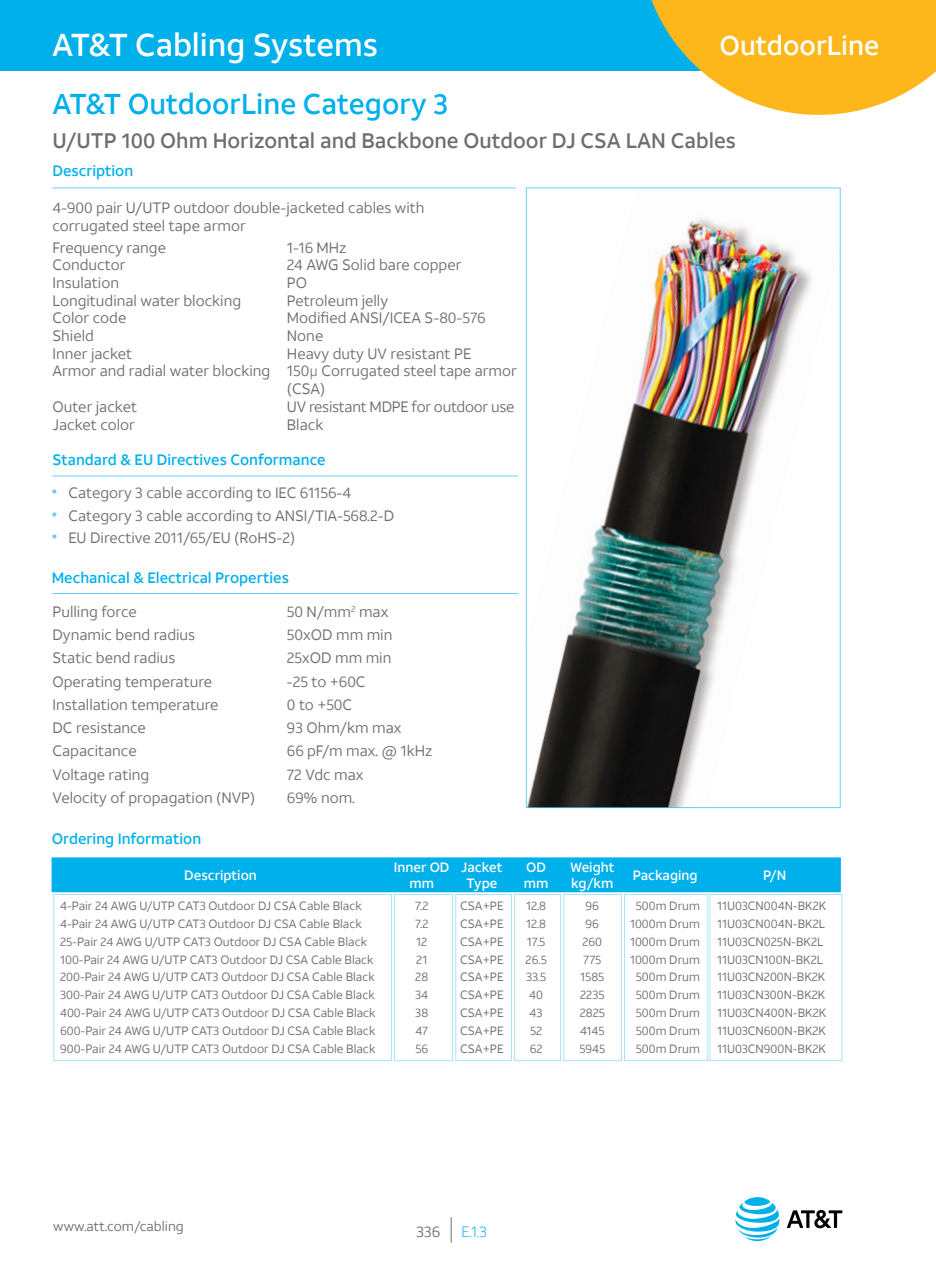
<style>
.page{position:relative;width:936px;height:1263px;background:#fff}
.page>*{position:absolute;margin:0;border:0;box-sizing:border-box;transform-origin:0 0}
.t1{font:500 31.5px "ATT Aleck Sans";color:#fff}
.t2{font:500 28.5px "ATT Aleck Sans";color:#00b0eb}
.t3{font:500 27px "ATT Aleck Sans";color:#fff}
.t4{font:500 21px "ATT Aleck Sans";color:#6d6e71}
.t5{font:15px/18px "ATT Aleck Sans";color:#6d6e71}
.t6{font:500 15px "ATT Aleck Sans";color:#00b0eb}
.t7{font:15px "ATT Aleck Sans";letter-spacing:-.02em;color:#6d6e71}
.t8{font:300 15px "ATT Aleck Sans";color:#00b0eb}
.t9{font:500 13.5px/16.2px "ATT Aleck Sans";color:#fff;text-align:center}
.t10{font:13.5px "ATT Aleck Sans";color:#6d6e71}
.t11{font:12px "ATT Aleck Sans";color:#6d6e71}
.s1{font-family:"Clearview ATT";font-weight:300}
.s2{font-size:21.9px;color:#6fc9f2}
</style>
<div class="page">
<hr style="left:935px;top:0;width:1px;height:71px;background:#00b0eb">
<div style="left:0;top:0;width:733px;height:71px;background:#00b0eb"></div>
<svg style="left:651px;top:0;width:284px;height:115px"></svg>
<svg style="left:451px;top:1217px;width:1px;height:26px"></svg>
<svg style="left:787px;top:1210px;width:55px;height:18px"></svg>
<svg style="left:735px;top:1197px;width:44px;height:44px"></svg>
<hr style="left:52px;top:593px;width:466px;height:1px;background:#00b0eb">
<hr style="left:52px;top:476px;width:466px;height:1px;background:#00b0eb">
<img style="left:528px;top:218px;width:284px;height:588px">
<hr style="left:52px;top:188px;width:464px;height:1px;background:#00b0eb">
<div style="left:52px;top:857px;width:788px;height:35px;background:#00b0eb"></div>
<h1 class="t1" style="left:52px;top:25px;width:327px">AT&amp;T Cabling Systems</h1>
<h3 class="t3" style="left:719px;top:29px;width:161px">OutdoorLine</h3>
<h2 class="t2" style="left:52px;top:86px;width:397px">AT&amp;T OutdoorLine Category 3</h2>
<h3 class="t4" style="left:52px;top:127px;width:685px">U/UTP 100 Ohm Horizontal and Backbone Outdoor DJ CSA LAN Cables</h3>
<p class="t6" style="left:52px;top:161px;width:82px">Description</p>
<p class="t5" style="left:52px;top:199px;width:373px">4-900 pair U/UTP outdoor double-jacketed cables with corrugated steel tape armor</p>
<p class="t5" style="left:52px;top:238px;width:115px">Frequency range</p>
<p class="t5" style="left:287px;top:238px;width:61px">1-16 MHz</p>
<p class="t5" style="left:52px;top:256px;width:74px">Conductor</p>
<p class="t5" style="left:287px;top:256px;width:176px">24 AWG Solid bare copper</p>
<p class="t5" style="left:52px;top:274px;width:68px">Insulation</p>
<p class="t5" style="left:287px;top:274px;width:22px">PO</p>
<p class="t5" style="left:52px;top:291px;width:190px">Longitudinal water blocking</p>
<p class="t5" style="left:287px;top:291px;width:103px">Petroleum jelly</p>
<p class="t5" style="left:52px;top:309px;width:75px">Color code</p>
<p class="t5" style="left:287px;top:309px;width:200px">Modified ANSI/ICEA S-80-576</p>
<p class="t5" style="left:52px;top:327px;width:43px">Shield</p>
<p class="t5" style="left:287px;top:327px;width:38px">None</p>
<p class="t5" style="left:52px;top:344px;width:81px">Inner jacket</p>
<p class="t5" style="left:287px;top:344px;width:186px">Heavy duty UV resistant PE</p>
<p class="t5" style="left:52px;top:362px;width:466px">Armor and radial water blocking 150<span class="s1">µ</span> Corrugated steel tape armor</p>
<p class="t5" style="left:287px;top:380px;width:40px">(CSA)</p>
<p class="t5" style="left:52px;top:398px;width:86px">Outer jacket</p>
<p class="t7" style="left:287px;top:398px;width:229px">UV resistant MDPE for outdoor use</p>
<p class="t5" style="left:52px;top:415px;width:84px">Jacket color</p>
<p class="t5" style="left:287px;top:415px;width:38px">Black</p>
<p class="t6" style="left:52px;top:451px;width:275px">Standard &amp; EU Directives Conformance</p>
<p class="t5" style="left:51px;top:484px;width:301px"><span class="s2">•</span> Category 3 cable according to IEC 61156-4</p>
<p class="t5" style="left:51px;top:506px;width:344px"><span class="s2">•</span> Category 3 cable according to ANSI/TIA-568.2-D</p>
<p class="t5" style="left:51px;top:529px;width:245px"><span class="s2">•</span> EU Directive 2011/65/EU (RoHS-2)</p>
<p class="t6" style="left:52px;top:568px;width:238px">Mechanical &amp; Electrical Properties</p>
<p class="t5" style="left:52px;top:602px;width:86px">Pulling force</p>
<p class="t5" style="left:287px;top:602px;width:103px">50 N/mm<sup>2</sup> max</p>
<p class="t5" style="left:52px;top:626px;width:144px">Dynamic bend radius</p>
<p class="t5" style="left:287px;top:626px;width:107px">50xOD mm min</p>
<p class="t5" style="left:52px;top:649px;width:125px">Static bend radius</p>
<p class="t5" style="left:287px;top:649px;width:106px">25xOD mm min</p>
<p class="t5" style="left:52px;top:672px;width:161px">Operating temperature</p>
<p class="t5" style="left:287px;top:672px;width:80px">-25 to +60C</p>
<p class="t5" style="left:52px;top:695px;width:168px">Installation temperature</p>
<p class="t5" style="left:287px;top:695px;width:67px">0 to +50C</p>
<p class="t5" style="left:52px;top:719px;width:95px">DC resistance</p>
<p class="t5" style="left:287px;top:719px;width:116px">93 Ohm/km max</p>
<p class="t5" style="left:52px;top:742px;width:86px">Capacitance</p>
<p class="t5" style="left:287px;top:742px;width:147px">66 pF/m max. @ 1kHz</p>
<p class="t5" style="left:52px;top:765px;width:98px">Voltage rating</p>
<p class="t5" style="left:287px;top:765px;width:78px">72 Vdc max</p>
<p class="t5" style="left:52px;top:788px;width:204px">Velocity of propagation (NVP)</p>
<p class="t5" style="left:287px;top:788px;width:70px">69% nom.</p>
<p class="t6" style="left:52px;top:829px;width:151px">Ordering Information</p>
<p class="t9" style="left:184px;top:867px;width:74px">Description</p>
<p class="t9" style="left:394px;top:859px;width:57px">Inner OD mm</p>
<p class="t9" style="left:461px;top:859px;width:43px">Jacket<br>Type</p>
<p class="t9" style="left:524px;top:859px;width:26px;text-align:left">OD mm</p>
<p class="t9" style="left:570px;top:859px;width:46px;text-align:left">Weight kg/km</p>
<p class="t9" style="left:633px;top:867px;width:66px">Packaging</p>
<p class="t9" style="left:763px;top:867px;width:24px">P/N</p>
<p class="t11" style="left:60px;top:898px;width:303px">4-Pair 24 AWG U/UTP CAT3 Outdoor DJ CSA Cable Black</p>
<p class="t11" style="left:415px;top:898px;width:15px">7.2</p>
<p class="t11" style="left:460px;top:898px;width:45px">CSA+PE</p>
<p class="t11" style="left:526px;top:898px;width:21px">12.8</p>
<p class="t11" style="left:585px;top:898px;width:15px">96</p>
<p class="t11" style="left:635px;top:898px;width:66px">500m Drum</p>
<p class="t11" style="left:717px;top:898px;width:111px">11U03CN004N-BK2K</p>
<p class="t11" style="left:60px;top:916px;width:303px">4-Pair 24 AWG U/UTP CAT3 Outdoor DJ CSA Cable Black</p>
<p class="t11" style="left:415px;top:916px;width:15px">7.2</p>
<p class="t11" style="left:460px;top:916px;width:45px">CSA+PE</p>
<p class="t11" style="left:526px;top:916px;width:21px">12.8</p>
<p class="t11" style="left:585px;top:916px;width:15px">96</p>
<p class="t11" style="left:630px;top:916px;width:72px">1000m Drum</p>
<p class="t11" style="left:717px;top:916px;width:109px">11U03CN004N-BK2L</p>
<p class="t11" style="left:60px;top:934px;width:308px">25-Pair 24 AWG U/UTP CAT3 Outdoor DJ CSA Cable Black</p>
<p class="t11" style="left:416px;top:934px;width:13px">12</p>
<p class="t11" style="left:460px;top:934px;width:45px">CSA+PE</p>
<p class="t11" style="left:527px;top:934px;width:20px">17.5</p>
<p class="t11" style="left:582px;top:934px;width:21px">260</p>
<p class="t11" style="left:630px;top:934px;width:72px">1000m Drum</p>
<p class="t11" style="left:717px;top:934px;width:108px">11U03CN025N-BK2L</p>
<p class="t11" style="left:60px;top:952px;width:315px">100-Pair 24 AWG U/UTP CAT3 Outdoor DJ CSA Cable Black</p>
<p class="t11" style="left:416px;top:952px;width:13px">21</p>
<p class="t11" style="left:460px;top:952px;width:45px">CSA+PE</p>
<p class="t11" style="left:525px;top:952px;width:23px">26.5</p>
<p class="t11" style="left:583px;top:952px;width:19px">775</p>
<p class="t11" style="left:630px;top:952px;width:72px">1000m Drum</p>
<p class="t11" style="left:717px;top:952px;width:107px">11U03CN100N-BK2L</p>
<p class="t11" style="left:60px;top:970px;width:316px">200-Pair 24 AWG U/UTP CAT3 Outdoor DJ CSA Cable Black</p>
<p class="t11" style="left:415px;top:970px;width:14px">28</p>
<p class="t11" style="left:460px;top:970px;width:45px">CSA+PE</p>
<p class="t11" style="left:526px;top:970px;width:22px">33.5</p>
<p class="t11" style="left:580px;top:970px;width:25px">1585</p>
<p class="t11" style="left:635px;top:970px;width:66px">500m Drum</p>
<p class="t11" style="left:717px;top:970px;width:110px">11U03CN200N-BK2K</p>
<p class="t11" style="left:60px;top:988px;width:316px">300-Pair 24 AWG U/UTP CAT3 Outdoor DJ CSA Cable Black</p>
<p class="t11" style="left:415px;top:988px;width:15px">34</p>
<p class="t11" style="left:460px;top:988px;width:45px">CSA+PE</p>
<p class="t11" style="left:529px;top:988px;width:15px">40</p>
<p class="t11" style="left:580px;top:988px;width:26px">2235</p>
<p class="t11" style="left:635px;top:988px;width:66px">500m Drum</p>
<p class="t11" style="left:717px;top:988px;width:110px">11U03CN300N-BK2K</p>
<p class="t11" style="left:60px;top:1006px;width:317px">400-Pair 24 AWG U/UTP CAT3 Outdoor DJ CSA Cable Black</p>
<p class="t11" style="left:415px;top:1006px;width:14px">38</p>
<p class="t11" style="left:460px;top:1006px;width:45px">CSA+PE</p>
<p class="t11" style="left:529px;top:1006px;width:15px">43</p>
<p class="t11" style="left:579px;top:1006px;width:27px">2825</p>
<p class="t11" style="left:635px;top:1006px;width:66px">500m Drum</p>
<p class="t11" style="left:717px;top:1006px;width:111px">11U03CN400N-BK2K</p>
<p class="t11" style="left:60px;top:1024px;width:317px">600-Pair 24 AWG U/UTP CAT3 Outdoor DJ CSA Cable Black</p>
<p class="t11" style="left:415px;top:1024px;width:14px">47</p>
<p class="t11" style="left:460px;top:1024px;width:45px">CSA+PE</p>
<p class="t11" style="left:530px;top:1024px;width:14px">52</p>
<p class="t11" style="left:580px;top:1024px;width:26px">4145</p>
<p class="t11" style="left:635px;top:1024px;width:66px">500m Drum</p>
<p class="t11" style="left:717px;top:1024px;width:110px">11U03CN600N-BK2K</p>
<p class="t11" style="left:60px;top:1042px;width:317px">900-Pair 24 AWG U/UTP CAT3 Outdoor DJ CSA Cable Black</p>
<p class="t11" style="left:415px;top:1042px;width:14px">56</p>
<p class="t11" style="left:460px;top:1042px;width:45px">CSA+PE</p>
<p class="t11" style="left:529px;top:1042px;width:14px">62</p>
<p class="t11" style="left:579px;top:1042px;width:27px">5945</p>
<p class="t11" style="left:635px;top:1042px;width:66px">500m Drum</p>
<p class="t11" style="left:717px;top:1042px;width:110px">11U03CN900N-BK2K</p>
<p class="t10" style="left:53px;top:1218px;width:132px">www.att.com/cabling</p>
<p class="t5" style="left:416px;top:1223px;width:25px">336</p>
<p class="t8" style="left:461px;top:1223px;width:27px">E.1.3</p>
</div>
